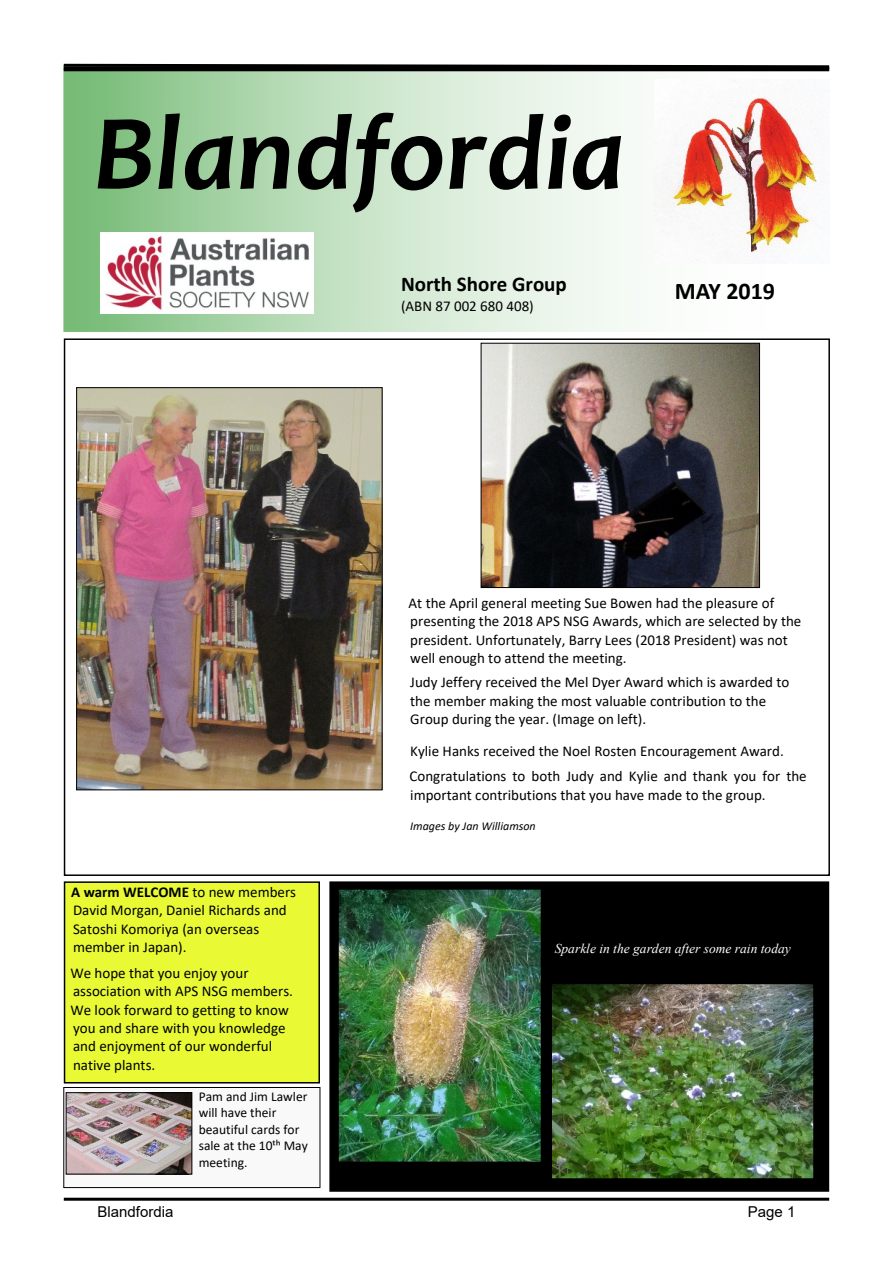
<style>
.page{position:relative;width:893px;height:1263px;background:#fff}
.page>*{position:absolute;margin:0;border:0;box-sizing:border-box;transform-origin:0 0}
.t1{font:italic 700 108px "Candara";color:#000}
.t2{font:700 24px "Calibri";color:#000}
.t3{font:700 21px "Calibri";color:#000}
.t4{font:15px/18.3px "Calibri";color:#000}
.t5{font:15px "Arial";color:#000}
.t6{font:13.5px/16.5px "Calibri";color:#000}
.t7{font:italic 13.5px "Times New Roman";color:#fefefe}
.t8{font:italic 12px "Calibri";color:#000}
.s1{font-weight:700}
</style>
<div class="page">
<div style="left:330px;top:882px;width:498px;height:309px;background:#000"></div>
<div style="left:329px;top:881px;width:500px;height:311px;border:2px solid #000"></div>
<hr style="left:64px;top:1198px;width:765px;height:3px;background:#000">
<img style="left:64px;top:71px;width:765px;height:260px">
<svg style="left:63px;top:63px;width:767px;height:7px"></svg>
<hr style="left:64px;top:67px;width:765px;height:3px;background:#000">
<hr style="left:64px;top:68px;width:765px;height:3px;background:#000">
<img style="left:654px;top:79px;width:175px;height:184px">
<img style="left:101px;top:233px;width:213px;height:81px">
<img style="left:78px;top:389px;width:302px;height:399px">
<div style="left:76px;top:387px;width:306px;height:403px;border:1px solid #000"></div>
<img style="left:483px;top:345px;width:275px;height:241px">
<div style="left:481px;top:343px;width:279px;height:245px;border:1px solid #000"></div>
<div style="left:65px;top:882px;width:254px;height:201px;background:#e9fa34"></div>
<div style="left:64px;top:881px;width:256px;height:202px;border:2px solid #000"></div>
<div style="left:64px;top:1087px;width:256px;height:100px;background:#f9f9f9"></div>
<div style="left:63px;top:1087px;width:257px;height:101px;border:1px solid #000"></div>
<img style="left:68px;top:1094px;width:122px;height:78px">
<div style="left:66px;top:1092px;width:126px;height:82px;border:1px solid #000"></div>
<img style="left:552px;top:985px;width:261px;height:193px">
<div style="left:547px;top:980px;width:271px;height:203px;border:4px solid #000"></div>
<img style="left:339px;top:890px;width:201px;height:271px">
<div style="left:334px;top:885px;width:211px;height:281px;border:4px solid #000"></div>
<h1 class="t1" style="left:93px;top:110px;width:533px">Blandfordia</h1>
<h3 class="t3" style="left:401px;top:275px;width:167px">North Shore Group</h3>
<p class="t4" style="left:401px;top:298px;width:134px">(ABN 87 002 680 408)</p>
<h2 class="t2" style="left:675px;top:281px;width:102px">MAY 2019</h2>
<p class="t4" style="left:71px;top:884px;width:226px"><span class="s1">A warm WELCOME</span> to new members<br>David Morgan, Daniel Richards and<br>Satoshi Komoriya (an overseas member in Japan).</p>
<p class="t4" style="left:70px;top:965px;width:224px">We hope that you enjoy your association with APS NSG members.<br>We look forward to getting to know you and share with you knowledge and enjoyment of our wonderful native plants.</p>
<p class="t6" style="left:199px;top:1089px;width:111px">Pam and Jim Lawler will have their beautiful cards for sale at the 10th May meeting.</p>
<p class="t4" style="left:409px;top:595px;width:394px">At the April general meeting Sue Bowen had the pleasure of presenting the 2018 APS NSG Awards, which are selected by the president. Unfortunately, Barry Lees (2018 President) was not well enough to attend the meeting.</p>
<p class="t4" style="left:410px;top:674px;width:381px">Judy Jeffery received the Mel Dyer Award which is awarded to the member making the most valuable contribution to the<br>Group during the year. (Image on left).</p>
<p class="t4" style="left:409px;top:739px;width:399px;line-height:25.7px">Kylie Hanks received the Noel Rosten Encouragement Award.<br>Congratulations to both Judy and Kylie and thank you for the</p>
<p class="t4" style="left:410px;top:787px;width:357px">important contributions that you have made to the group.</p>
<p class="t8" style="left:410px;top:821px;width:127px">Images by Jan Williamson</p>
<p class="t7" style="left:555px;top:943px;width:238px">Sparkle in the garden after some rain today</p>
<p class="t5" style="left:98px;top:1206px;width:77px">Blandfordia</p>
<p class="t5" style="left:748px;top:1206px;width:49px">Page 1</p>
</div>
